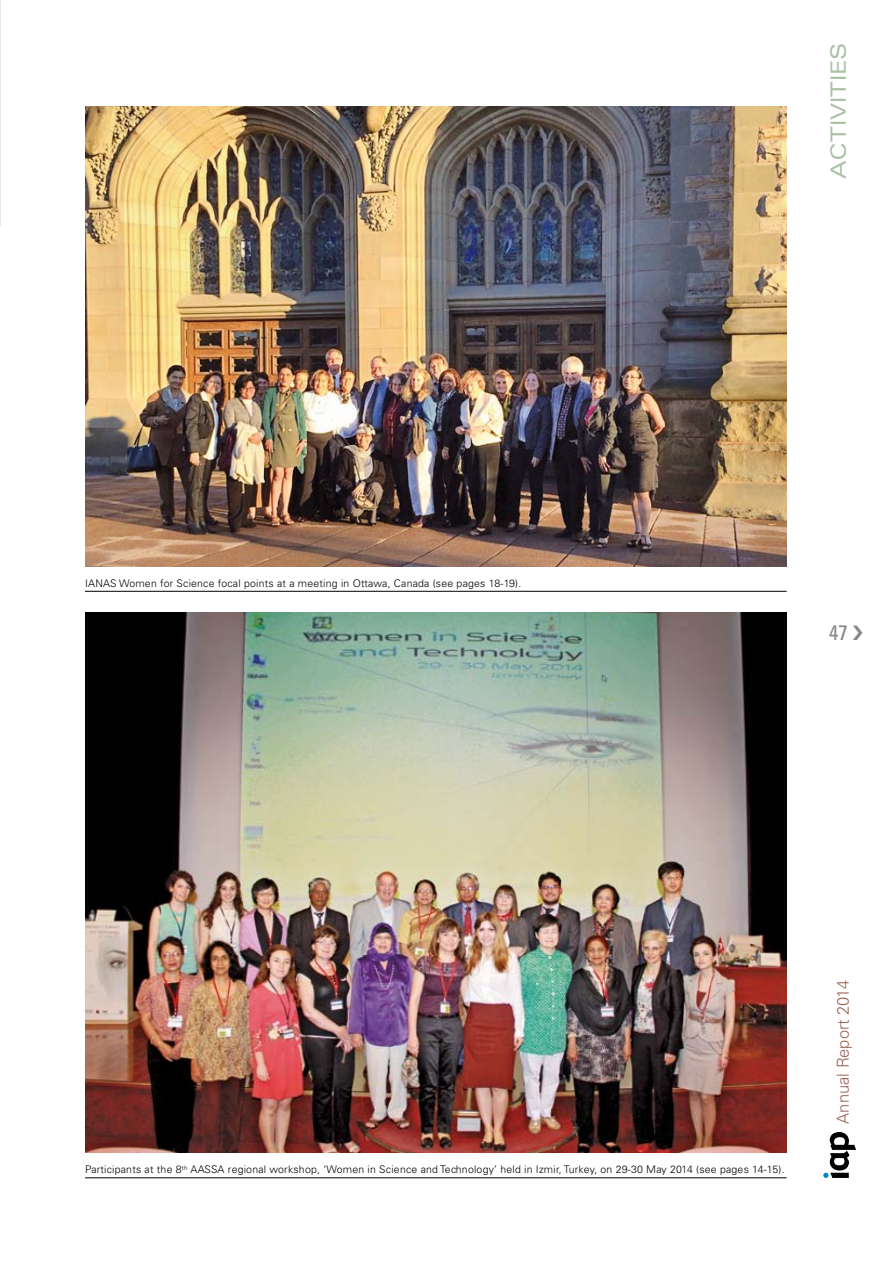
<style>
.page{position:relative;width:893px;height:1263px;background:#fff}
.page>*{position:absolute;margin:0;border:0;box-sizing:border-box;transform-origin:0 0}
.t1{font:expanded 21px "Univers";color:#aac1a6}
.t2{font:condensed 21px "Univers";color:#878889}
.t3{font:300 16.5px "Univers";color:#9d6457}
.t4{font:300 10.5px "Univers";letter-spacing:.02em;color:#000}
</style>
<div class="page">
<hr style="left:0;top:0;width:1px;height:225px;background:#e4eae1">
<svg style="left:823px;top:1132px;width:33px;height:46px"></svg>
<img style="left:85px;top:612px;width:702px;height:540px">
<hr style="left:85px;top:1177px;width:702px;height:1px;background:#000">
<img style="left:85px;top:106px;width:702px;height:460px">
<hr style="left:85px;top:591px;width:702px;height:1px;background:#000">
<h1 class="t1" style="left:826px;top:179px;width:138px;rotate:-90deg">ACTIVITIES</h1>
<p class="t4" style="left:85px;top:577px;width:438px">IANAS Women for Science focal points at a meeting in Ottawa, Canada (see pages 18-19).</p>
<h1 class="t2" style="left:829px;top:619px;width:20px">47</h1>
<p class="t4" style="left:85px;top:1163px;width:701px">Participants at the 8<sup>th</sup> AASSA regional workshop, ‘Women in Science and Technology’ held in Izmir, Turkey, on 29-30 May 2014 (see pages 14-15).</p>
<h2 class="t3" style="left:833px;top:1123px;width:145px;rotate:-90deg">Annual Report 2014</h2>
</div>
